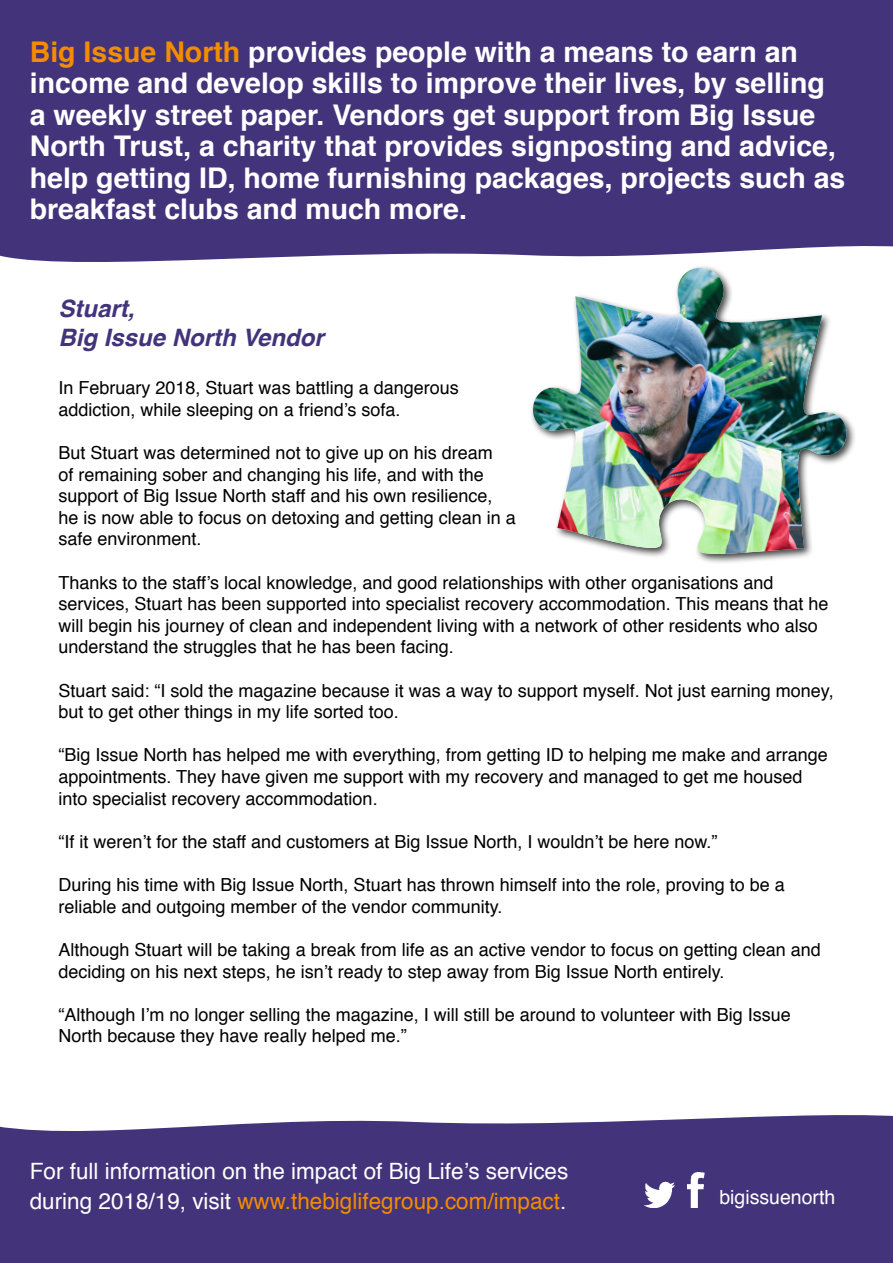
<style>
.page{position:relative;width:893px;height:1263px;background:#fff}
.page>*{position:absolute;margin:0;border:0;box-sizing:border-box;transform-origin:0 0}
.t1{font:700 28.5px/31.5px "Helvetica";color:#fff}
.t2{font:italic 700 24px/28.8px "Helvetica";color:#42337b}
.t3{font:22.5px/30px "Helvetica";color:#fff}
.t4{font:19.5px "Helvetica";color:#fff}
.t5{font:18px/21.6px "Helvetica";color:#000}
.s1{color:#f28c00}
</style>
<div class="page">
<div style="left:0;top:0;width:893px;height:238px;background:#42337b"></div>
<div style="left:0;top:1131px;width:893px;height:132px;background:#42337b"></div>
<svg style="left:0;top:238px;width:893px;height:24px;fill:#42337b"></svg>
<svg style="left:0;top:1115px;width:893px;height:16px;fill:#42337b"></svg>
<div style="left:529px;top:264px;width:327px;height:300px;background:#000;opacity:.75"></div>
<img style="left:531px;top:268px;width:317px;height:286px">
<img style="left:644px;top:1181px;width:31px;height:26px">
<img style="left:687px;top:1172px;width:18px;height:36px">
<p class="t1" style="left:30px;top:36px;width:817px"><span class="s1">Big Issue North</span> provides people with a means to earn an income and develop skills to improve their lives, by selling a weekly street paper. Vendors get support from Big Issue North Trust, a charity that provides signposting and advice, help getting ID, home furnishing packages, projects such as breakfast clubs and much more.</p>
<h2 class="t2" style="left:59px;top:294px;width:267px">Stuart,<br>Big Issue North Vendor</h2>
<p class="t5" style="left:59px;top:378px;width:402px">In February 2018, Stuart was battling a dangerous addiction, while sleeping on a friend’s sofa.</p>
<p class="t5" style="left:59px;top:442px;width:459px">But Stuart was determined not to give up on his dream<br>of remaining sober and changing his life, and with the support of Big Issue North staff and his own resilience, he is now able to focus on detoxing and getting clean in a safe environment.</p>
<p class="t5" style="left:59px;top:572px;width:772px">Thanks to the staff’s local knowledge, and good relationships with other organisations and services, Stuart has been supported into specialist recovery accommodation. This means that he will begin his journey of clean and independent living with a network of other residents who also understand the struggles that he has been facing.</p>
<p class="t5" style="left:59px;top:680px;width:777px">Stuart said: “I sold the magazine because it was a way to support myself. Not just earning money, but to get other things in my life sorted too.</p>
<p class="t5" style="left:59px;top:745px;width:771px">“Big Issue North has helped me with everything, from getting ID to helping me make and arrange appointments. They have given me support with my recovery and managed to get me housed into specialist recovery accommodation.</p>
<p class="t5" style="left:59px;top:831px;width:661px">“If it weren’t for the staff and customers at Big Issue North, I wouldn’t be here now.”</p>
<p class="t5" style="left:59px;top:874px;width:728px">During his time with Big Issue North, Stuart has thrown himself into the role, proving to be a reliable and outgoing member of the vendor community.</p>
<p class="t5" style="left:59px;top:939px;width:764px">Although Stuart will be taking a break from life as an active vendor to focus on getting clean and deciding on his next steps, he isn’t ready to step away from Big Issue North entirely.</p>
<p class="t5" style="left:59px;top:1004px;width:734px">“Although I’m no longer selling the magazine, I will still be around to volunteer with Big Issue<br>North because they have really helped me.”</p>
<p class="t3" style="left:30px;top:1157px;width:540px">For full information on the impact of Big Life’s services during 2018/19, visit <span class="s1">www.thebiglifegroup.com/impact</span>.</p>
<p class="t4" style="left:719px;top:1182px;width:117px">bigissuenorth</p>
</div>
